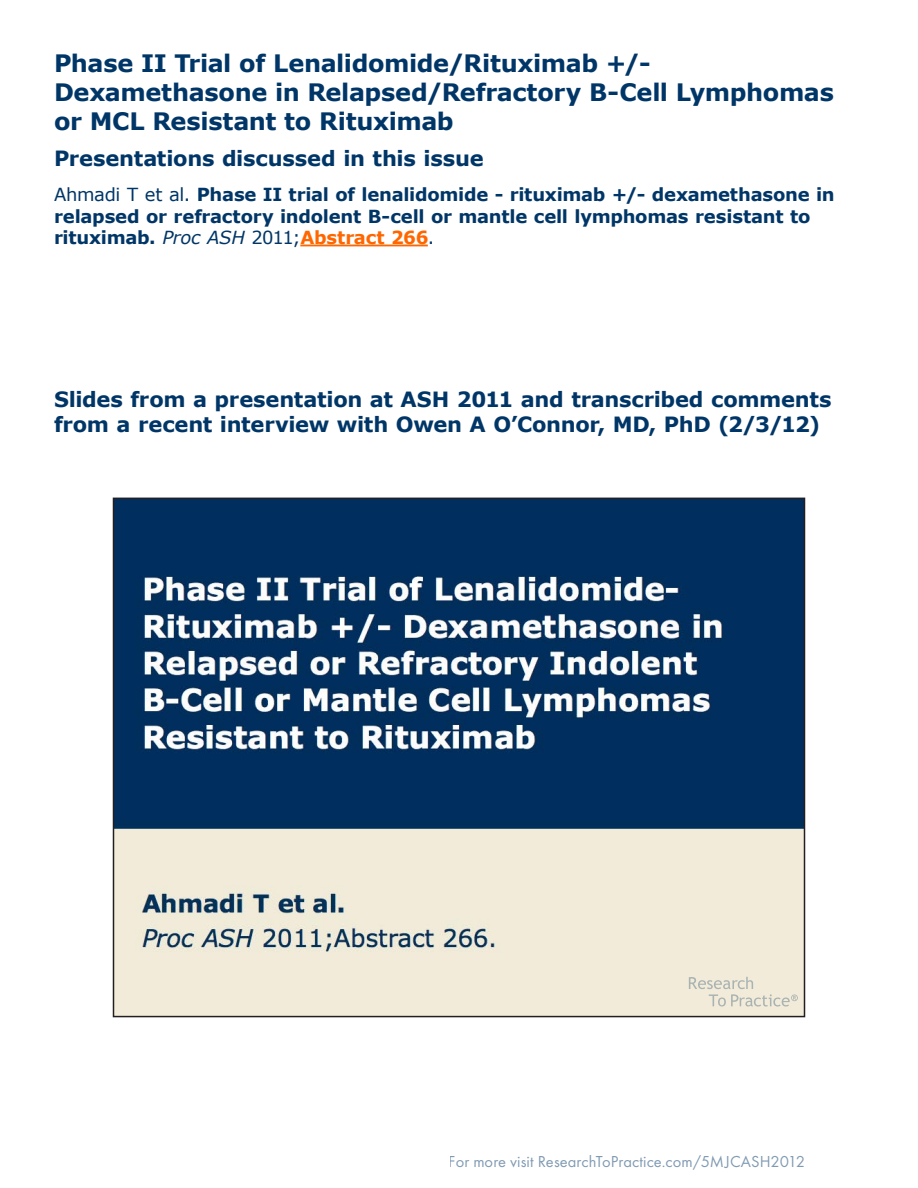
<style>
.page{position:relative;width:918px;height:1188px;background:#fff}
.page>*{position:absolute;margin:0;border:0;box-sizing:border-box;transform-origin:0 0}
.t1{font:700 24px/28.8px "Verdana";letter-spacing:-.015em;color:#003667}
.t2{font:700 21px/25.2px "Verdana";letter-spacing:-.015em;color:#003667}
.t3{font:700 18px/21.6px "Verdana";letter-spacing:-.015em;color:#003667}
.t4{font:16.5px "Futura T";letter-spacing:.005em;color:#003667}
.s1{font-weight:400}
.s2{font-weight:400;font-style:italic}
.s3{color:#f60}
</style>
<div class="page">
<img style="left:116px;top:501px;width:686px;height:513px">
<div style="left:113px;top:498px;width:692px;height:519px;border:2px solid #231f20"></div>
<hr style="left:300px;top:245px;width:128px;height:1px;background:#f60">
<svg style="left:689px;top:977px;width:109px;height:30px;background:#e5e1d2"></svg>
<h1 class="t1" style="left:54px;top:49px;width:781px">Phase II Trial of Lenalidomide/Rituximab +/-<br>Dexamethasone in Relapsed/Refractory B-Cell Lymphomas or MCL Resistant to Rituximab</h1>
<p class="t2" style="left:54px;top:145px;width:431px">Presentations discussed in this issue</p>
<p class="t3" style="left:54px;top:183px;width:782px"><span class="s1">Ahmadi T et al.</span> Phase II trial of lenalidomide - rituximab +/- dexamethasone in relapsed or refractory indolent B-cell or mantle cell lymphomas resistant to rituximab. <span class="s2">Proc ASH</span> <span class="s1">2011;</span><span class="s3">Abstract 266</span><span class="s1">.</span></p>
<p class="t2" style="left:54px;top:386px;width:779px">Slides from a presentation at ASH 2011 and transcribed comments from a recent interview with Owen A O’Connor, MD, PhD (2/3/12)</p>
<p class="t4" style="left:449px;top:1152px;width:358px">For more visit ResearchToPractice.com/5MJCASH2012</p>
</div>
